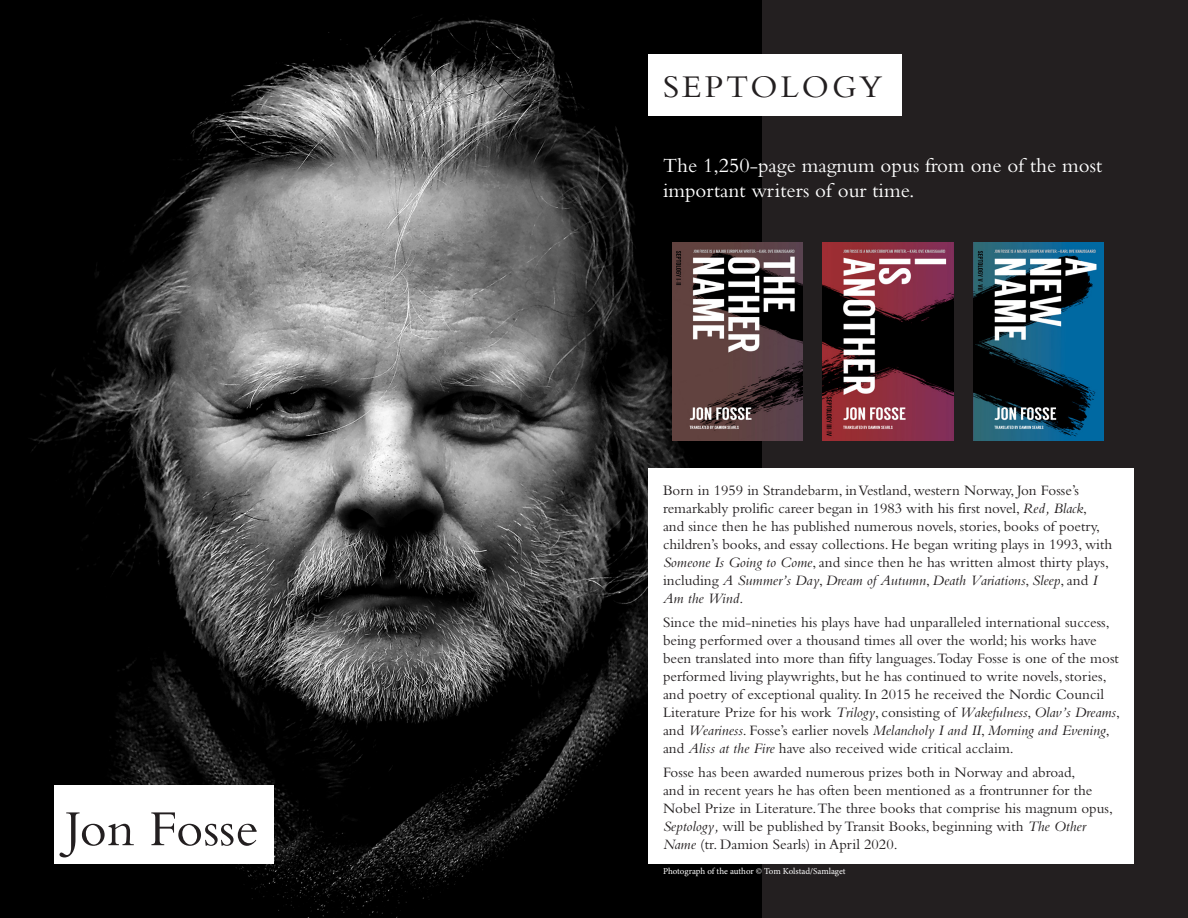
<style>
.page{position:relative;width:1188px;height:918px;background:#fff}
.page>*{position:absolute;margin:0;border:0;box-sizing:border-box;transform-origin:0 0}
.t1{font:52.65px "Bembo";color:#231f20}
.t2{font:33px "Bembo";letter-spacing:.09em;color:#231f20}
.t3{font:21px/25.2px "Bembo";color:#fff}
.t4{font:15px/18px "Bembo";color:#231f20}
.t5{font:italic 15px/18px "M Bembo";color:#231f20}
.t6{font:9px "Minion Pro";letter-spacing:-.005em;color:#fff}
.s1{font-family:"M Bembo";font-style:italic}
.s2{font-family:"Bembo";font-style:normal}
</style>
<div class="page">
<img style="left:0;top:0;width:762px;height:918px">
<div style="left:762px;top:0;width:426px;height:918px;background:#231f20"></div>
<div style="left:54px;top:786px;width:219px;height:78px;background:#fff"></div>
<div style="left:648px;top:468px;width:486px;height:396px;background:#fff"></div>
<img style="left:974px;top:242px;width:130px;height:199px">
<img style="left:823px;top:242px;width:130px;height:199px">
<img style="left:672px;top:242px;width:130px;height:199px">
<div style="left:648px;top:54px;width:254px;height:61px;background:#fff"></div>
<h1 class="t1" style="left:65px;top:798px;width:195px">Jon Fosse</h1>
<h2 class="t2" style="left:663px;top:68px;width:221px">SEPTOLOGY</h2>
<h3 class="t3" style="left:663px;top:152px;width:441px">The 1,250-page magnum opus from one of the most important writers of our time.</h3>
<p class="t4" style="left:663px;top:481px;width:451px">Born in 1959 in Strandebarm, in Vestland, western Norway, Jon Fosse’s remarkably prolific career began in 1983 with his first novel, <span class="s1">Red, Black</span>,<br>and since then he has published numerous novels, stories, books of poetry, children’s books, and essay collections. He began writing plays in 1993, with <span class="s1">Someone Is Going to Come</span>, and since then he has written almost thirty plays,</p>
<p class="t5" style="left:663px;top:571px;width:436px"><span class="s2">including</span> A Summer’s Day<span class="s2">,</span> Dream of Autumn<span class="s2">,</span> Death Variations<span class="s2">,</span> Sleep<span class="s2">, and</span> I<br>Am the Wind<span class="s2">.</span></p>
<p class="t4" style="left:663px;top:613px;width:459px">Since the mid-nineties his plays have had unparalleled international success, being performed over a thousand times all over the world; his works have been translated into more than fifty languages.Today Fosse is one of the most performed living playwrights, but he has continued to write novels, stories, and poetry of exceptional quality. In 2015 he received the Nordic Council Literature Prize for his work <span class="s1">Trilogy</span>, consisting of <span class="s1">Wakefulness</span>, <span class="s1">Olav’s Dreams</span>,</p>
<p class="t5" style="left:663px;top:721px;width:448px"><span class="s2">and</span> Weariness<span class="s2">. Fosse’s earlier novels</span> Melancholy I and II<span class="s2">,</span> Morning and Evening<span class="s2">,</span></p>
<p class="t4" style="left:663px;top:736px;width:414px;line-height:24px">and <span class="s1">Aliss at the Fire</span> have also received wide critical acclaim.<br>Fosse has been awarded numerous prizes both in Norway and abroad,</p>
<p class="t4" style="left:663px;top:781px;width:451px">and in recent years he has often been mentioned as a frontrunner for the Nobel Prize in Literature.The three books that comprise his magnum opus, <span class="s1">Septology,</span> will be published by Transit Books, beginning with <span class="s1">The Other Name</span> (tr. Damion Searls) in April 2020.</p>
<p class="t6" style="left:663px;top:866px;width:184px">Photograph of the author © Tom Kolstad/Samlaget</p>
</div>
